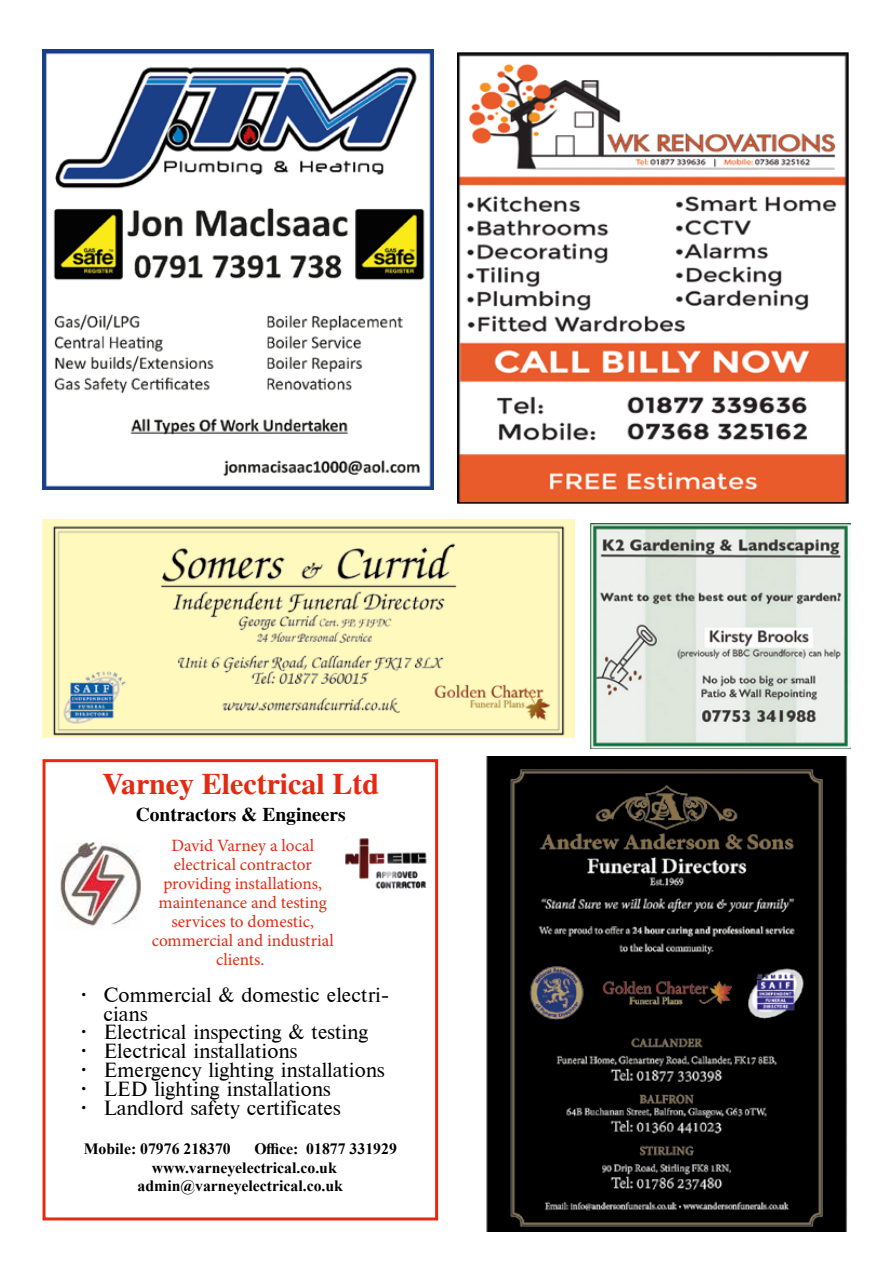
<style>
.page{position:relative;width:893px;height:1263px;background:#fff}
.page>*{position:absolute;margin:0;border:0;box-sizing:border-box;transform-origin:0 0}
.t1{font:700 30px "Times";color:#e52a12}
.t2{font:19.5px/18.9px "Times";color:#000}
.t3{font:700 19.5px "Times";color:#000}
.t4{font:17.25px/18.9px "Minion Pro";color:#e52a12;text-align:center}
.t5{font:700 15.75px "Times New Roman";color:#000}
</style>
<div class="page">
<img style="left:486px;top:757px;width:361px;height:474px">
<div style="left:43px;top:759px;width:395px;height:461px;border:3px solid #e52a12"></div>
<img style="left:60px;top:842px;width:82px;height:85px">
<img style="left:345px;top:838px;width:82px;height:51px">
<img style="left:43px;top:519px;width:531px;height:219px">
<img style="left:460px;top:55px;width:386px;height:446px">
<div style="left:457px;top:52px;width:392px;height:452px;border:2px solid #000"></div>
<img style="left:590px;top:523px;width:260px;height:225px">
<img style="left:42px;top:49px;width:392px;height:441px">
<h1 class="t1" style="left:102px;top:766px;width:278px">Varney Electrical Ltd</h1>
<p class="t3" style="left:136px;top:803px;width:212px">Contractors &amp; Engineers</p>
<p class="t4" style="left:152px;top:836px;width:184px">David Varney a local electrical contractor providing installations, maintenance and testing services to domestic, commercial and industrial clients.</p>
<p class="t2" style="left:103px;top:985px;width:288px;text-indent:-27px">• Commercial &amp; domestic electri&shy;cians</p>
<p class="t2" style="left:76px;top:1023px;width:293px">• Electrical inspecting &amp; testing</p>
<p class="t2" style="left:76px;top:1042px;width:222px">• Electrical installations</p>
<p class="t2" style="left:76px;top:1061px;width:310px">• Emergency lighting installations</p>
<p class="t2" style="left:76px;top:1080px;width:256px">• LED lighting installations</p>
<p class="t2" style="left:76px;top:1098px;width:266px">• Landlord safety certificates</p>
<p class="t5" style="left:84px;top:1137px;width:148px">Mobile: 07976 218370</p>
<p class="t5" style="left:254px;top:1137px;width:144px">Office: 01877 331929</p>
<p class="t5" style="left:152px;top:1156px;width:187px">www.varneyelectrical.co.uk</p>
<p class="t5" style="left:138px;top:1175px;width:207px">admin@varneyelectrical.co.uk</p>
</div>
